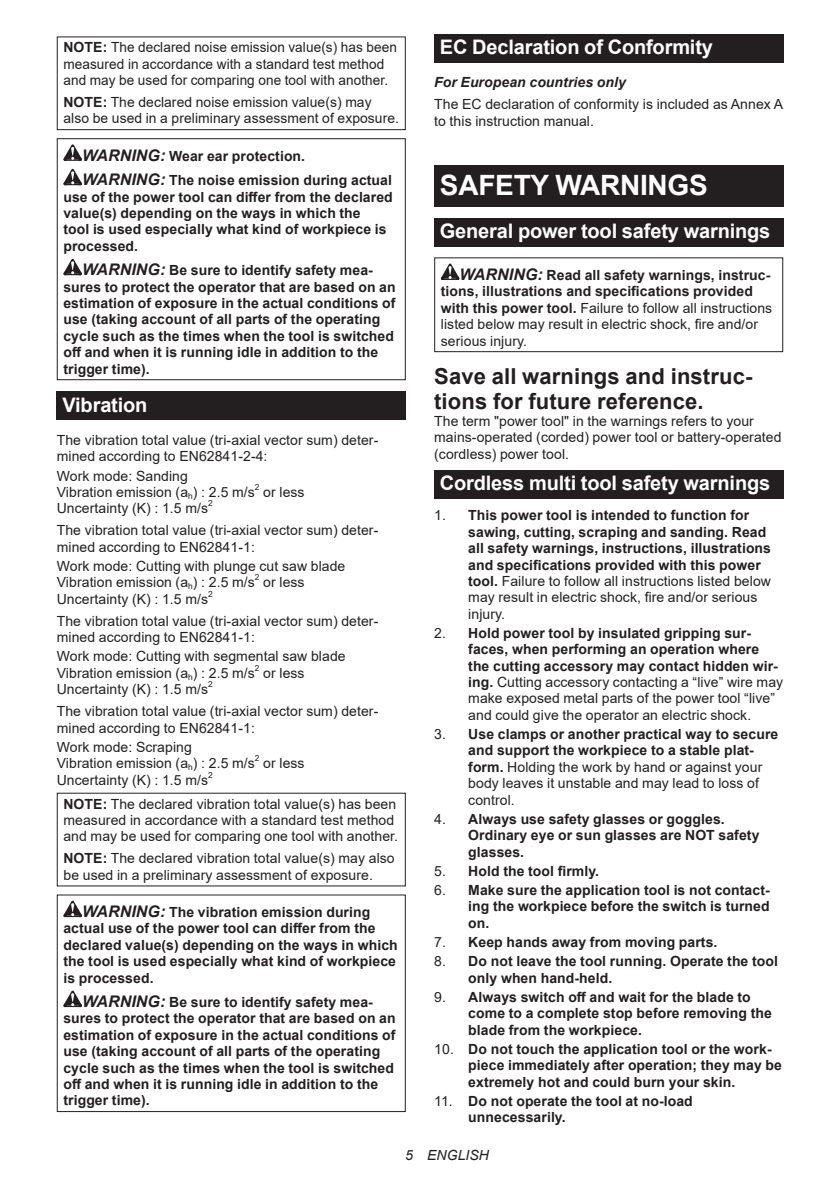
<style>
.page{position:relative;width:840px;height:1191px;background:#fff}
.page>*{position:absolute;margin:0;border:0;box-sizing:border-box;transform-origin:0 0}
.t1{font:700 28px "Arial";letter-spacing:-.01em;color:#fff}
.t2{font:700 22px/25.8px "Arial";letter-spacing:.005em;color:#231f20}
.t3{font:700 20px "Arial";letter-spacing:-.01em;color:#fff}
.t4{font:700 14px/16.4px "Arial";letter-spacing:.005em;color:#231f20}
.t5{font:14px/16.4px "Arial";letter-spacing:.005em;color:#231f20}
.t6{font:italic 700 14px "Arial";letter-spacing:.005em;color:#231f20}
.t7{font:italic 14px "Arial";letter-spacing:.005em;color:#231f20}
.t8{font:8.4px "Arial";color:#231f20}
.s1{font-weight:700}
.s2{font-style:italic;font-size:16px}
.s3{font-weight:400}
</style>
<div class="page">
<div style="left:57px;top:36px;width:348px;height:94px;border:1px solid #231f20"></div>
<svg style="left:63px;top:144px;width:19px;height:17px"></svg>
<svg style="left:63px;top:169px;width:19px;height:16px"></svg>
<svg style="left:63px;top:259px;width:19px;height:16px"></svg>
<div style="left:57px;top:138px;width:348px;height:242px;border:1px solid #231f20"></div>
<div style="left:57px;top:391px;width:348px;height:29px;background:#231f20"></div>
<svg style="left:63px;top:900px;width:19px;height:17px"></svg>
<svg style="left:63px;top:990px;width:19px;height:17px"></svg>
<div style="left:57px;top:894px;width:348px;height:218px;border:1px solid #231f20"></div>
<div style="left:434px;top:34px;width:348px;height:29px;background:#231f20"></div>
<div style="left:434px;top:166px;width:348px;height:41px;background:#231f20"></div>
<div style="left:434px;top:218px;width:348px;height:28px;background:#231f20"></div>
<svg style="left:440px;top:263px;width:19px;height:17px"></svg>
<div style="left:434px;top:257px;width:348px;height:95px;border:1px solid #231f20"></div>
<div style="left:434px;top:470px;width:348px;height:28px;background:#231f20"></div>
<p class="t5" style="left:63px;top:39px;width:335px"><span class="s1">NOTE:</span> The declared noise emission value(s) has been measured in accordance with a standard test method and may be used for comparing one tool with another.</p>
<p class="t5" style="left:63px;top:94px;width:337px"><span class="s1">NOTE:</span> The declared noise emission value(s) may also be used in a preliminary assessment of exposure.</p>
<p class="t4" style="left:82px;top:144px;width:311px;line-height:24.4px"><span class="s2">WARNING:</span> Wear ear protection.<br><span class="s2">WARNING:</span> The noise emission during actual</p>
<p class="t4" style="left:63px;top:189px;width:331px">use of the power tool can differ from the declared value(s) depending on the ways in which the<br>tool is used especially what kind of workpiece is processed.</p>
<p class="t4" style="left:63px;top:262px;width:333px;text-indent:19px"><span class="s2">WARNING:</span> Be sure to identify safety mea&shy;sures to protect the operator that are based on an estimation of exposure in the actual conditions of use (taking account of all parts of the operating cycle such as the times when the tool is switched off and when it is running idle in addition to the trigger time).</p>
<h3 class="t3" style="left:62px;top:390px;width:86px">Vibration</h3>
<p class="t5" style="left:57px;top:432px;width:323px">The vibration total value (tri-axial vector sum) deter&shy;mined according to EN62841-2-4:</p>
<p class="t5" style="left:57px;top:467px;width:199px">Work mode: Sanding<br>Vibration emission (a<sub>h</sub>) : 2.5 m/s</p>
<p class="t8" style="left:255px;top:481px;width:6px">2</p>
<p class="t5" style="left:263px;top:484px;width:43px">or less</p>
<p class="t5" style="left:57px;top:500px;width:153px">Uncertainty (K) : 1.5 m/s</p>
<p class="t8" style="left:208px;top:497px;width:6px">2</p>
<p class="t5" style="left:57px;top:522px;width:323px">The vibration total value (tri-axial vector sum) deter&shy;mined according to EN62841-1:</p>
<p class="t5" style="left:57px;top:558px;width:290px">Work mode: Cutting with plunge cut saw blade<br>Vibration emission (a<sub>h</sub>) : 2.5 m/s</p>
<p class="t8" style="left:255px;top:571px;width:6px">2</p>
<p class="t5" style="left:263px;top:574px;width:43px">or less</p>
<p class="t5" style="left:57px;top:590px;width:153px">Uncertainty (K) : 1.5 m/s</p>
<p class="t8" style="left:208px;top:588px;width:6px">2</p>
<p class="t5" style="left:57px;top:612px;width:323px">The vibration total value (tri-axial vector sum) deter&shy;mined according to EN62841-1:</p>
<p class="t5" style="left:57px;top:648px;width:290px">Work mode: Cutting with segmental saw blade<br>Vibration emission (a<sub>h</sub>) : 2.5 m/s</p>
<p class="t8" style="left:255px;top:662px;width:6px">2</p>
<p class="t5" style="left:263px;top:664px;width:43px">or less</p>
<p class="t5" style="left:57px;top:681px;width:153px">Uncertainty (K) : 1.5 m/s</p>
<p class="t8" style="left:208px;top:678px;width:6px">2</p>
<p class="t5" style="left:57px;top:703px;width:323px">The vibration total value (tri-axial vector sum) deter&shy;mined according to EN62841-1:</p>
<p class="t5" style="left:57px;top:738px;width:199px">Work mode: Scraping<br>Vibration emission (a<sub>h</sub>) : 2.5 m/s</p>
<p class="t8" style="left:255px;top:752px;width:6px">2</p>
<p class="t5" style="left:263px;top:755px;width:43px">or less</p>
<p class="t5" style="left:57px;top:771px;width:153px">Uncertainty (K) : 1.5 m/s</p>
<p class="t8" style="left:208px;top:769px;width:6px">2</p>
<p class="t5" style="left:63px;top:795px;width:336px"><span class="s1">NOTE:</span> The declared vibration total value(s) has been measured in accordance with a standard test method and may be used for comparing one tool with another.</p>
<p class="t5" style="left:63px;top:850px;width:332px"><span class="s1">NOTE:</span> The declared vibration total value(s) may also be used in a preliminary assessment of exposure.</p>
<p class="t4" style="left:63px;top:904px;width:335px;text-indent:19px"><span class="s2">WARNING:</span> The vibration emission during actual use of the power tool can differ from the declared value(s) depending on the ways in which the tool is used especially what kind of workpiece is processed.</p>
<p class="t4" style="left:63px;top:994px;width:333px;text-indent:19px"><span class="s2">WARNING:</span> Be sure to identify safety mea&shy;sures to protect the operator that are based on an estimation of exposure in the actual conditions of use (taking account of all parts of the operating cycle such as the times when the tool is switched off and when it is running idle in addition to the trigger time).</p>
<h3 class="t3" style="left:439px;top:33px;width:274px">EC Declaration of Conformity</h3>
<p class="t6" style="left:434px;top:73px;width:193px">For European countries only</p>
<p class="t5" style="left:434px;top:96px;width:350px">The EC declaration of conformity is included as Annex A to this instruction manual.</p>
<h1 class="t1" style="left:439px;top:166px;width:269px">SAFETY WARNINGS</h1>
<h3 class="t3" style="left:439px;top:217px;width:332px">General power tool safety warnings</h3>
<p class="t4" style="left:440px;top:267px;width:333px;text-indent:19px"><span class="s2">WARNING:</span> Read all safety warnings, instruc&shy;tions, illustrations and specifications provided with this power tool. <span class="s3">Failure to follow all instructions listed below may result in electric shock, fire and/or serious injury.</span></p>
<h2 class="t2" style="left:434px;top:363px;width:319px">Save all warnings and instruc&shy;tions for future reference.</h2>
<p class="t5" style="left:434px;top:412px;width:348px">The term "power tool" in the warnings refers to your mains-operated (corded) power tool or battery-operated (cordless) power tool.</p>
<h3 class="t3" style="left:439px;top:469px;width:332px">Cordless multi tool safety warnings</h3>
<p class="t4" style="left:468px;top:507px;width:304px;text-indent:-34px"><span class="s3">1.</span> This power tool is intended to function for sawing, cutting, scraping and sanding. Read all safety warnings, instructions, illustrations and specifications provided with this power tool. <span class="s3">Failure to follow all instructions listed below may result in electric shock, fire and/or serious injury.</span></p>
<p class="t5" style="left:468px;top:625px;width:316px;text-indent:-34px">2. <span class="s1">Hold power tool by insulated gripping sur&shy;faces, when performing an operation where the cutting accessory may contact hidden wir&shy;ing.</span> Cutting accessory contacting a “live” wire may make exposed metal parts of the power tool “live” and could give the operator an electric shock.</p>
<p class="t5" style="left:468px;top:726px;width:311px;text-indent:-34px">3. <span class="s1">Use clamps or another practical way to secure and support the workpiece to a stable plat&shy;form.</span> Holding the work by hand or against your body leaves it unstable and may lead to loss of control.</p>
<p class="t4" style="left:468px;top:811px;width:292px;text-indent:-34px"><span class="s3">4.</span> Always use safety glasses or goggles.<br>Ordinary eye or sun glasses are NOT safety glasses.</p>
<p class="t4" style="left:434px;top:863px;width:166px"><span class="s3">5.</span> Hold the tool firmly.</p>
<p class="t4" style="left:468px;top:882px;width:303px;text-align:justify;text-indent:-34px"><span class="s3">6.</span> Make sure the application tool is not contact&shy;ing the workpiece before the switch is turned on.</p>
<p class="t4" style="left:434px;top:934px;width:284px"><span class="s3">7.</span> Keep hands away from moving parts.</p>
<p class="t4" style="left:468px;top:953px;width:311px;text-indent:-34px"><span class="s3">8.</span> Do not leave the tool running. Operate the tool only when hand-held.</p>
<p class="t4" style="left:468px;top:989px;width:305px;text-indent:-34px"><span class="s3">9.</span> Always switch off and wait for the blade to come to a complete stop before removing the blade from the workpiece.</p>
<p class="t4" style="left:468px;top:1040px;width:315px;text-indent:-34px"><span class="s3">10.</span> Do not touch the application tool or the work&shy;piece immediately after operation; they may be extremely hot and could burn your skin.</p>
<p class="t4" style="left:468px;top:1092px;width:226px;text-indent:-34px"><span class="s3">11.</span> Do not operate the tool at no-load unnecessarily.</p>
<p class="t7" style="left:405px;top:1146px;width:85px">5 ENGLISH</p>
</div>
